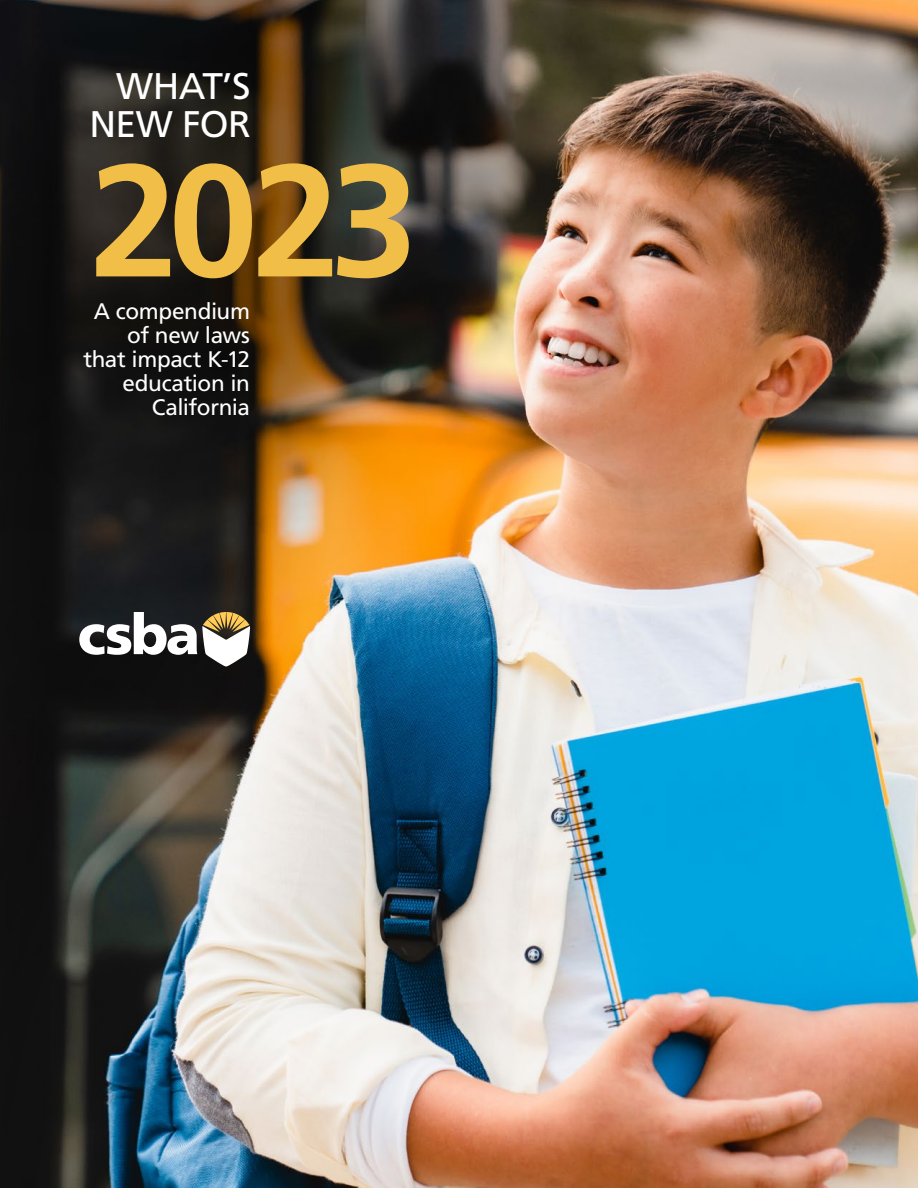
<style>
.page{position:relative;width:918px;height:1188px;background:#fff}
.page>*{position:absolute;margin:0;border:0;box-sizing:border-box;transform-origin:0 0}
.t1{font:700 159.15px "Frutiger LT Std";color:#f1be48}
.t2{font:37.05px/37.8px "Frutiger LT Std";letter-spacing:-.02em;color:#fff;text-align:right}
.t3{font:22.5px/24px "Frutiger LT Std";letter-spacing:-.02em;color:#fff;text-align:right}
</style>
<div class="page">
<img style="left:0;top:0;width:918px;height:1188px">
<svg style="left:79px;top:612px;width:171px;height:54px"></svg>
<h2 class="t2" style="left:89px;top:68px;width:163px">WHAT’S<br>NEW FOR</h2>
<h1 class="t1" style="left:90px;top:128px;width:330px">2023</h1>
<p class="t3" style="left:83px;top:300px;width:168px">A compendium of new laws that impact K-12 education in<br>California</p>
</div>
